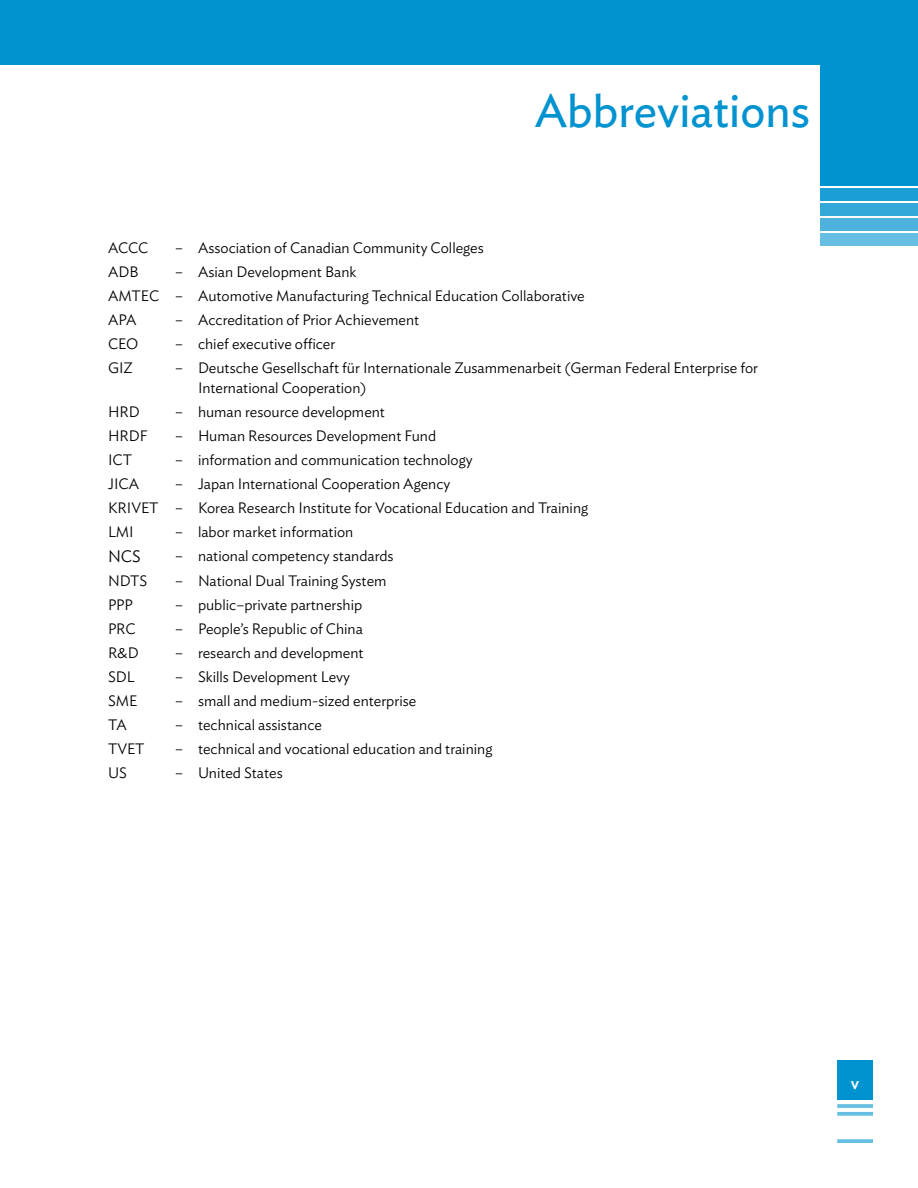
<style>
.page{position:relative;width:918px;height:1188px;background:#fff}
.page>*{position:absolute;margin:0;border:0;box-sizing:border-box;transform-origin:0 0}
.t1{font:46.5px "Ideal Sans";color:#0093d0}
.t2{font:500 16.8px "Ideal Sans";color:#fff}
.t3{font:300 16.5px "Ideal Sans";color:#000}
.t4{font:300 15px/24px "Ideal Sans";color:#000}
.s1{font-weight:500;font-size:60px;color:#fff}
</style>
<div class="page">
<div style="left:837px;top:1060px;width:36px;height:40px;background:#0093d0"></div>
<svg style="left:837px;top:1104px;width:36px;height:4px"></svg>
<svg style="left:837px;top:1112px;width:36px;height:4px"></svg>
<svg style="left:837px;top:1139px;width:36px;height:4px"></svg>
<div style="left:821px;top:188px;width:97px;height:13px;background:#1a9ed4"></div>
<div style="left:821px;top:203px;width:97px;height:13px;background:#33a8d9"></div>
<div style="left:821px;top:218px;width:97px;height:13px;background:#4db3de"></div>
<div style="left:821px;top:233px;width:97px;height:13px;background:#66bee2"></div>
<div style="left:0;top:0;width:918px;height:65px;background:#0093d0"></div>
<div style="left:821px;top:0;width:97px;height:185px;background:#0093d0"></div>
<h1 class="t1" style="left:535px;top:76px;width:349px">Abbreviations <span class="s1">1</span></h1>
<p class="t4" style="left:108px;top:235px;width:42px">ACCC</p>
<p class="t4" style="left:175px;top:235px;width:310px">– Association of Canadian Community Colleges</p>
<p class="t4" style="left:108px;top:259px;width:32px">ADB</p>
<p class="t4" style="left:108px;top:259px;width:478px;text-indent:67px">– Asian Development Bank<br>AMTEC – Automotive Manufacturing Technical Education Collaborative<br>APA</p>
<p class="t4" style="left:175px;top:307px;width:246px">– Accreditation of Prior Achievement</p>
<p class="t4" style="left:108px;top:331px;width:32px">CEO</p>
<p class="t4" style="left:175px;top:331px;width:162px">– chief executive officer</p>
<p class="t4" style="left:108px;top:355px;width:26px">GIZ</p>
<p class="t4" style="left:198px;top:357px;width:562px;line-height:19.5px;text-indent:-23px">– Deutsche Gesellschaft für Internationale Zusammenarbeit (German Federal Enterprise for<br>International Cooperation)</p>
<p class="t4" style="left:108px;top:398px;width:33px">HRD</p>
<p class="t4" style="left:175px;top:398px;width:211px">– human resource development</p>
<p class="t4" style="left:108px;top:422px;width:41px">HRDF</p>
<p class="t4" style="left:175px;top:422px;width:263px">– Human Resources Development Fund</p>
<p class="t4" style="left:108px;top:446px;width:26px">ICT</p>
<p class="t4" style="left:175px;top:446px;width:299px">– information and communication technology</p>
<p class="t4" style="left:108px;top:470px;width:33px">JICA</p>
<p class="t4" style="left:108px;top:470px;width:482px;text-indent:67px">– Japan International Cooperation Agency<br>KRIVET – Korea Research Institute for Vocational Education and Training<br>LMI</p>
<p class="t4" style="left:175px;top:518px;width:180px">– labor market information</p>
<p class="t3" style="left:108px;top:544px;width:34px">NCS</p>
<p class="t4" style="left:175px;top:542px;width:220px">– national competency standards</p>
<p class="t4" style="left:108px;top:567px;width:41px">NDTS</p>
<p class="t4" style="left:175px;top:567px;width:213px">– National Dual Training System</p>
<p class="t4" style="left:108px;top:591px;width:26px">PPP</p>
<p class="t4" style="left:175px;top:591px;width:189px">– public–private partnership</p>
<p class="t4" style="left:108px;top:615px;width:29px">PRC</p>
<p class="t4" style="left:175px;top:615px;width:189px">– People’s Republic of China</p>
<p class="t4" style="left:108px;top:639px;width:32px">R&amp;D</p>
<p class="t4" style="left:175px;top:639px;width:190px">– research and development</p>
<p class="t4" style="left:108px;top:663px;width:28px">SDL</p>
<p class="t4" style="left:175px;top:663px;width:176px">– Skills Development Levy</p>
<p class="t4" style="left:108px;top:687px;width:31px">SME</p>
<p class="t4" style="left:175px;top:687px;width:243px">– small and medium-sized enterprise</p>
<p class="t4" style="left:108px;top:711px;width:20px">TA</p>
<p class="t4" style="left:175px;top:711px;width:148px">– technical assistance</p>
<p class="t4" style="left:108px;top:735px;width:38px">TVET</p>
<p class="t4" style="left:175px;top:735px;width:319px">– technical and vocational education and training</p>
<p class="t4" style="left:108px;top:759px;width:20px">US</p>
<p class="t4" style="left:175px;top:759px;width:109px">– United States</p>
<p class="t2" style="left:851px;top:1070px;width:10px">v</p>
</div>
